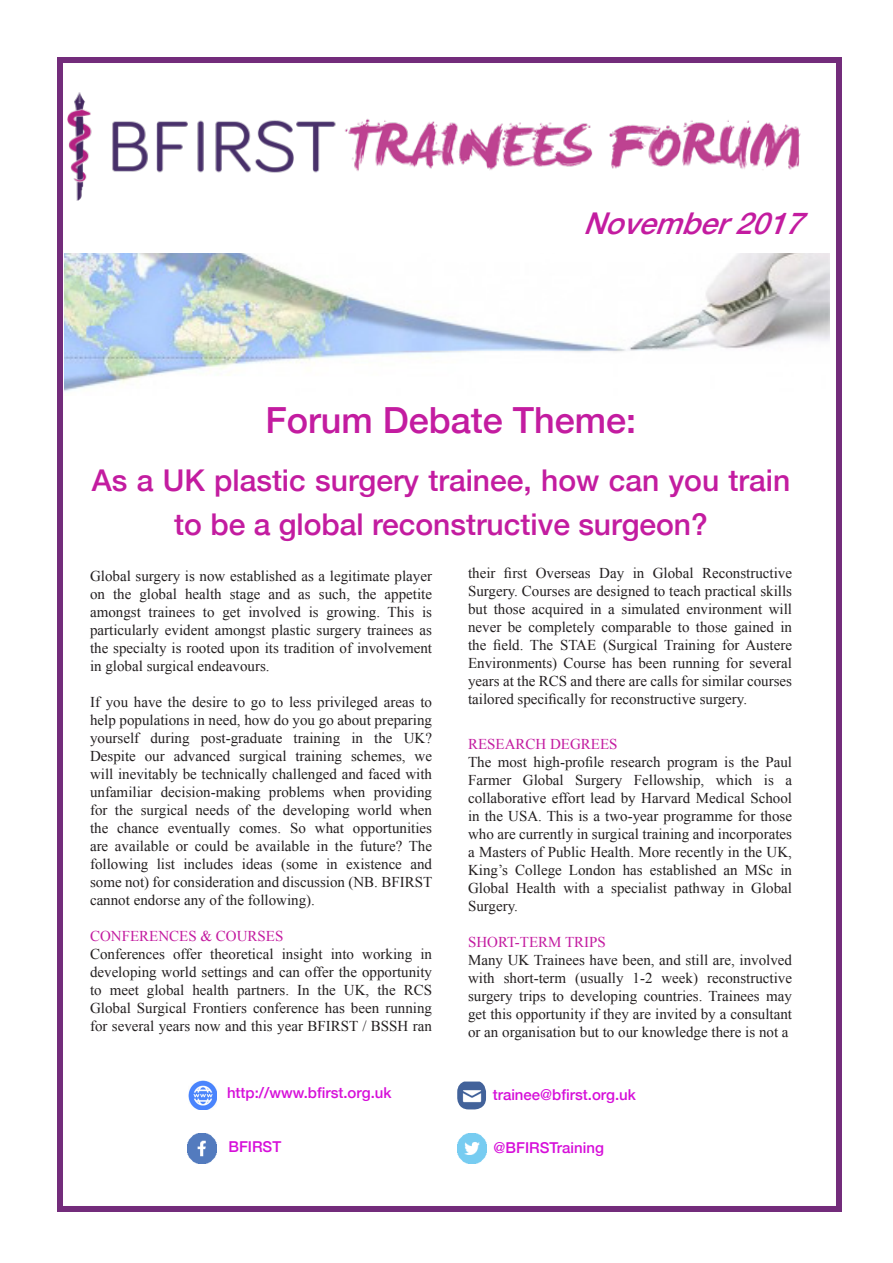
<style>
.page{position:relative;width:893px;height:1263px;background:#fff}
.page>*{position:absolute;margin:0;border:0;box-sizing:border-box;transform-origin:0 0}
.t1{font:500 36px "Helvetica Neue";color:#c31ca0}
.t2{font:500 30px/43.2px "Helvetica Neue";color:#c31ca0;text-align:center}
.t3{font:italic 500 30px "Helvetica Neue";color:#c31ca0}
.t4{font:15px/18px "Times New Roman";color:#231f20;text-align:justify}
.t5{font:500 15px "Helvetica Neue";color:#d60fd9}
.t6{font:15px "Times New Roman";color:#c31ca0}
</style>
<div class="page">
<div style="left:57px;top:57px;width:785px;height:1155px;border:6px solid #732c7b"></div>
<img style="left:68px;top:92px;width:732px;height:109px">
<img style="left:65px;top:253px;width:764px;height:139px">
<img style="left:457px;top:1134px;width:29px;height:29px">
<img style="left:188px;top:1081px;width:29px;height:28px">
<img style="left:457px;top:1081px;width:29px;height:28px">
<img style="left:187px;top:1134px;width:30px;height:29px">
<p class="t3" style="left:583px;top:199px;width:236px">November2017</p>
<p class="t1" style="left:266px;top:391px;width:372px">Forum Debate Theme:</p>
<p class="t2" style="left:92px;top:457px;width:700px">As a UK plastic surgery trainee, how can you train to be a global reconstructive surgeon?</p>
<p class="t4" style="left:90px;top:566px;width:344px">Global surgery is now established as a legitimate player on the global health stage and as such, the appetite amongst trainees to get involved is growing. This is particularly evident amongst plastic surgery trainees as the specialty is rooted upon its tradition of involvement in global surgical endeavours.</p>
<p class="t4" style="left:90px;top:692px;width:344px">If you have the desire to go to less privileged areas to help populations in need, how do you go about preparing yourself during post-graduate training in the UK?<br>Despite our advanced surgical training schemes, we will inevitably be technically challenged and faced with unfamiliar decision-making problems when providing for the surgical needs of the developing world when the chance eventually comes. So what opportunities are available or could be available in the future? The following list includes ideas (some in existence and some not) for consideration and discussion (NB. BFIRST cannot endorse any of the following).</p>
<p class="t6" style="left:90px;top:926px;width:195px">CONFERENCES &amp; COURSES</p>
<p class="t4" style="left:90px;top:944px;width:344px">Conferences offer theoretical insight into working in developing world settings and can offer the opportunity to meet global health partners. In the UK, the RCS Global Surgical Frontiers conference has been running for several years now and this year BFIRST / BSSH ran</p>
<p class="t4" style="left:468px;top:563px;width:326px">their first Overseas Day in Global Reconstructive Surgery. Courses are designed to teach practical skills but those acquired in a simulated environment will never be completely comparable to those gained in the field. The STAE (Surgical Training for Austere Environments) Course has been running for several years at the RCS and there are calls for similar courses tailored specifically for reconstructive surgery.</p>
<p class="t6" style="left:468px;top:734px;width:151px">RESEARCH DEGREES</p>
<p class="t4" style="left:468px;top:752px;width:326px">The most high-profile research program is the Paul Farmer Global Surgery Fellowship, which is a collaborative effort lead by Harvard Medical School in the USA. This is a two-year programme for those who are currently in surgical training and incorporates a Masters of Public Health. More recently in the UK, King’s College London has established an MSc in Global Health with a specialist pathway in Global Surgery.</p>
<p class="t6" style="left:468px;top:932px;width:139px">SHORT-TERM TRIPS</p>
<p class="t4" style="left:468px;top:950px;width:326px">Many UK Trainees have been, and still are, involved with short-term (usually 1-2 week) reconstructive surgery trips to developing countries. Trainees may get this opportunity if they are invited by a consultant or an organisation but to our knowledge there is not a</p>
<p class="t5" style="left:227px;top:1081px;width:166px">http://www.bfirst.org.uk</p>
<p class="t5" style="left:228px;top:1135px;width:54px">BFIRST</p>
<p class="t5" style="left:493px;top:1082px;width:145px">trainee@bfirst.org.uk</p>
<p class="t5" style="left:494px;top:1136px;width:112px">@BFIRSTraining</p>
</div>
